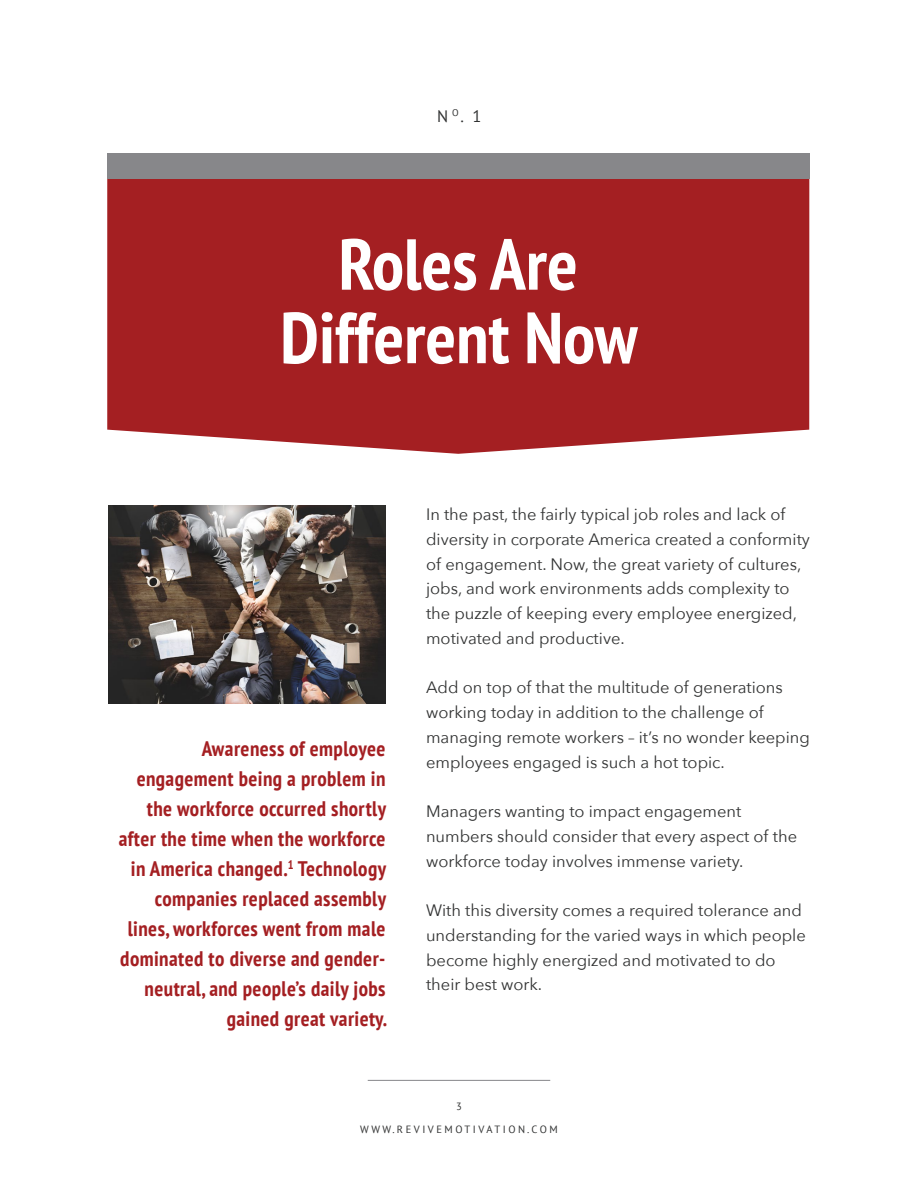
<style>
.page{position:relative;width:918px;height:1188px;background:#fff}
.page>*{position:absolute;margin:0;border:0;box-sizing:border-box;transform-origin:0 0}
.t1{font:700 condensed 72px/73.5px "PT Sans";color:#fff;text-align:center}
.t2{font:700 condensed 21px/30px "PT Sans";letter-spacing:.02em;color:#a41f22;text-align:right}
.t3{font:16.5px/24.8px "Avenir Next";color:#313232}
.t4{font:16.5px "PT Sans";color:#313232}
.t5{font:10.5px/22.8px "PT Sans";letter-spacing:.24em;color:#313232;text-align:center}
</style>
<div class="page">
<hr style="left:368px;top:1080px;width:182px;height:1px;background:#87878a">
<div style="left:107px;top:179px;width:702px;height:275px;background:#a41f22"></div>
<div style="left:107px;top:153px;width:702px;height:26px;background:#87878a"></div>
<img style="left:108px;top:505px;width:278px;height:199px">
<p class="t4" style="left:437px;top:106px;width:46px">N<sup>O</sup>. 1</p>
<h1 class="t1" style="left:280px;top:226px;width:359px">Roles Are<br>Different Now</h1>
<p class="t2" style="left:119px;top:733px;width:270px">Awareness of employee engagement being a problem in the workforce occurred shortly after the time when the workforce in America changed.<sup>1</sup> Technology companies replaced assembly lines, workforces went from male dominated to diverse and gender&shy;neutral, and people’s daily jobs gained great variety.</p>
<p class="t3" style="left:426px;top:501px;width:385px">In the past, the fairly typical job roles and lack of diversity in corporate America created a conformity of engagement. Now, the great variety of cultures, jobs, and work environments adds complexity to the puzzle of keeping every employee energized, motivated and productive.</p>
<p class="t3" style="left:426px;top:675px;width:385px">Add on top of that the multitude of generations working today in addition to the challenge of managing remote workers – it’s no wonder keeping employees engaged is such a hot topic.</p>
<p class="t3" style="left:426px;top:798px;width:373px">Managers wanting to impact engagement numbers should consider that every aspect of the workforce today involves immense variety.</p>
<p class="t3" style="left:426px;top:897px;width:381px">With this diversity comes a required tolerance and understanding for the varied ways in which people become highly energized and motivated to do their best work.</p>
<p class="t5" style="left:360px;top:1095px;width:199px">3<br>WWW.REVIVEMOTIVATION.COM</p>
</div>
